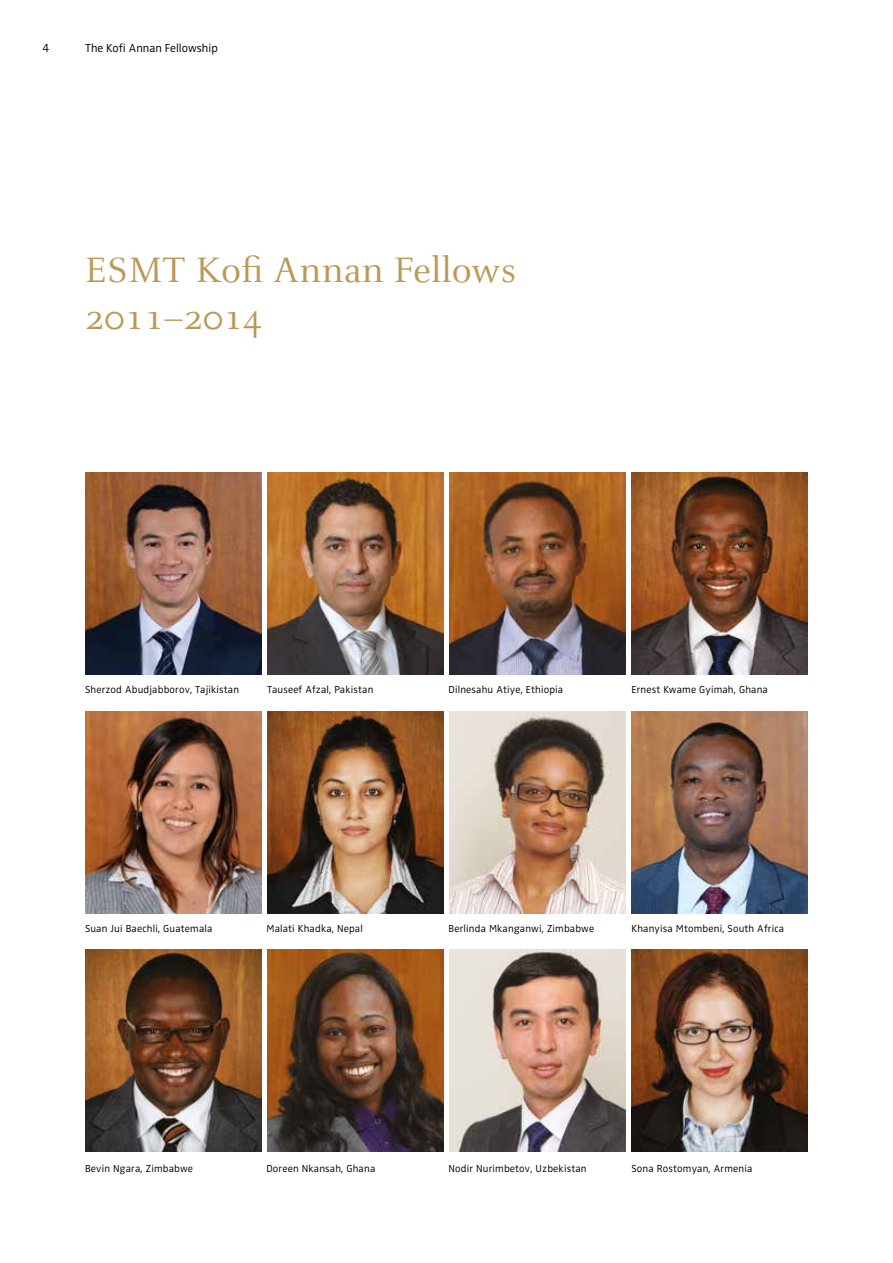
<style>
.page{position:relative;width:893px;height:1263px;background:#fff}
.page>*{position:absolute;margin:0;border:0;box-sizing:border-box;transform-origin:0 0}
.t1{font:39px/47px "Celeste";letter-spacing:.005em;color:#bc9856}
.t2{font:300 12px "Zwo";color:#000}
.t3{font:300 10.5px "Zwo";letter-spacing:.015em;color:#000}
</style>
<div class="page">
<img style="left:267px;top:473px;width:177px;height:202px">
<img style="left:449px;top:473px;width:177px;height:202px">
<img style="left:631px;top:473px;width:177px;height:202px">
<img style="left:267px;top:711px;width:177px;height:202px">
<img style="left:449px;top:711px;width:177px;height:202px">
<img style="left:85px;top:949px;width:176px;height:202px">
<img style="left:267px;top:949px;width:177px;height:202px">
<img style="left:449px;top:949px;width:177px;height:202px">
<img style="left:631px;top:949px;width:177px;height:202px">
<img style="left:85px;top:473px;width:176px;height:202px">
<img style="left:85px;top:712px;width:176px;height:202px">
<img style="left:631px;top:711px;width:177px;height:202px">
<p class="t2" style="left:43px;top:41px;width:8px">4</p>
<p class="t2" style="left:85px;top:41px;width:134px">The Kofi Annan Fellowship</p>
<h1 class="t1" style="left:85px;top:246px;width:433px">ESMT Kofi Annan Fellows<br>2011–2014</h1>
<p class="t3" style="left:85px;top:684px;width:156px">Sherzod Abudjabborov, Tajikistan</p>
<p class="t3" style="left:267px;top:684px;width:108px">Tauseef Afzal, Pakistan</p>
<p class="t3" style="left:449px;top:684px;width:116px">Dilnesahu Atiye, Ethiopia</p>
<p class="t3" style="left:631px;top:684px;width:138px">Ernest Kwame Gyimah, Ghana</p>
<p class="t3" style="left:85px;top:923px;width:129px">Suan Jui Baechli, Guatemala</p>
<p class="t3" style="left:631px;top:923px;width:154px">Khanyisa Mtombeni, South Africa</p>
<p class="t3" style="left:266px;top:923px;width:98px">Malati Khadka, Nepal</p>
<p class="t3" style="left:449px;top:923px;width:147px">Berlinda Mkanganwi, Zimbabwe</p>
<p class="t3" style="left:85px;top:1162px;width:110px">Bevin Ngara, Zimbabwe</p>
<p class="t3" style="left:266px;top:1162px;width:110px">Doreen Nkansah, Ghana</p>
<p class="t3" style="left:449px;top:1162px;width:140px">Nodir Nurimbetov, Uzbekistan</p>
<p class="t3" style="left:631px;top:1162px;width:122px">Sona Rostomyan, Armenia</p>
</div>
